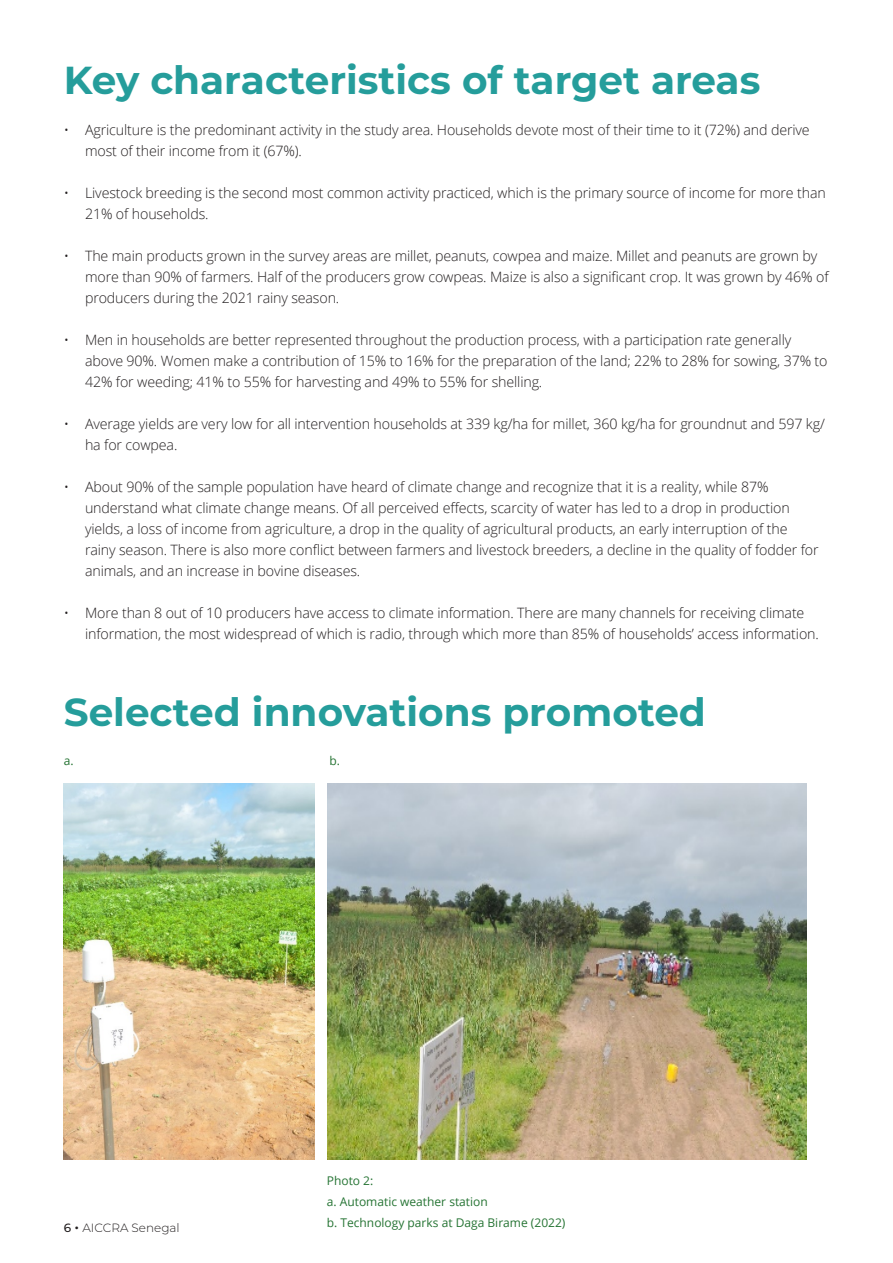
<style>
.page{position:relative;width:893px;height:1263px;background:#fff}
.page>*{position:absolute;margin:0;border:0;box-sizing:border-box;transform-origin:0 0}
.Heading_1{font:700 39px "Montserrat";color:#259d9b}
.t1{font:300 14.25px/21px "Open Sans";letter-spacing:-.01em;color:#231f20}
.Figure_caption{font:12px/21px "Open Sans";color:#267434}
.t2{font:300 12px "Montserrat";color:#231f20}
.s1{font-weight:500}
.s2{font-weight:500;font-size:15px}
</style>
<div class="page">
<img style="left:64px;top:783px;width:251px;height:377px">
<img style="left:327px;top:783px;width:480px;height:377px">
<p class="Heading_1" style="left:64px;top:52px;width:698px">Key characteristics of target areas</p>
<p class="t1" style="left:85px;top:119px;width:726px;text-indent:-21px">• Agriculture is the predominant activity in the study area. Households devote most of their time to it (72%) and derive most of their income from it (67%).</p>
<p class="t1" style="left:85px;top:182px;width:742px;text-indent:-21px">• Livestock breeding is the second most common activity practiced, which is the primary source of income for more than<br>21% of households.</p>
<p class="t1" style="left:85px;top:245px;width:745px;text-indent:-21px">• The main products grown in the survey areas are millet, peanuts, cowpea and maize. Millet and peanuts are grown by more than 90% of farmers. Half of the producers grow cowpeas. Maize is also a significant crop. It was grown by 46% of producers during the 2021 rainy season.</p>
<p class="t1" style="left:85px;top:329px;width:744px;text-indent:-21px">• Men in households are better represented throughout the production process, with a participation rate generally above 90%. Women make a contribution of 15% to 16% for the preparation of the land; 22% to 28% for sowing, 37% to<br>42% for weeding; 41% to 55% for harvesting and 49% to 55% for shelling.</p>
<p class="t1" style="left:85px;top:413px;width:741px;text-indent:-21px">• Average yields are very low for all intervention households at 339 kg/ha for millet, 360 kg/ha for groundnut and 597 kg/ ha for cowpea.</p>
<p class="t1" style="left:85px;top:476px;width:735px;text-indent:-21px">• About 90% of the sample population have heard of climate change and recognize that it is a reality, while 87% understand what climate change means. Of all perceived effects, scarcity of water has led to a drop in production yields, a loss of income from agriculture, a drop in the quality of agricultural products, an early interruption of the rainy season. There is also more conflict between farmers and livestock breeders, a decline in the quality of fodder for animals, and an increase in bovine diseases.</p>
<p class="t1" style="left:85px;top:602px;width:735px;text-indent:-21px">• More than 8 out of 10 producers have access to climate information. There are many channels for receiving climate information, the most widespread of which is radio, through which more than 85% of households’ access information.</p>
<p class="Heading_1" style="left:64px;top:684px;width:644px">Selected innovations promoted</p>
<p class="Figure_caption" style="left:64px;top:750px;width:11px">a.</p>
<p class="Figure_caption" style="left:329px;top:750px;width:12px">b.</p>
<p class="t2" style="left:64px;top:1219px;width:117px"><span class="s1">6</span> <span class="s2">•</span> AICCRA Senegal</p>
<p class="Figure_caption" style="left:327px;top:1170px;width:240px">Photo 2:<br>a. Automatic weather station<br>b. Technology parks at Daga Birame (2022)</p>
</div>
